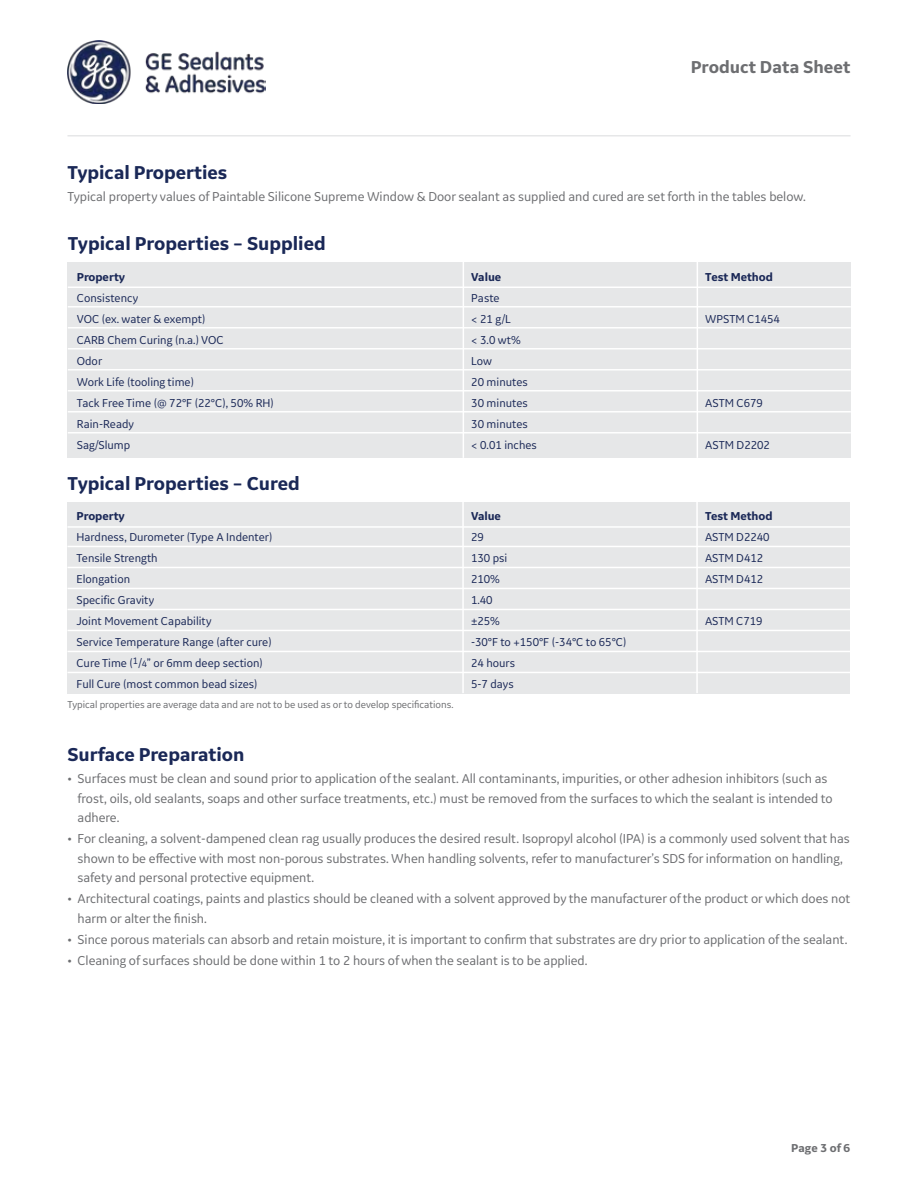
<style>
.page{position:relative;width:918px;height:1188px;background:#fff}
.page>*{position:absolute;margin:0;border:0;box-sizing:border-box;transform-origin:0 0}
.t1{font:700 19.5px "GE Inspira Sans";color:#1a2857}
.t2{font:700 18px "GE Inspira Sans";color:#6d6e71}
.t3{font:13.5px/19.5px "GE Inspira Sans";letter-spacing:-.005em;color:#6d6e71}
.t4{font:12px "GE Inspira Sans";color:#1a2857}
.t5{font:700 12px "GE Inspira Sans";letter-spacing:-.005em;color:#1a2857}
.t6{font:700 12px "GE Inspira Sans";color:#6d6e71}
.t7{font:10.5px "GE Inspira Sans";letter-spacing:-.005em;color:#6d6e71}
.s1{font-size:9.75px}
</style>
<div class="page">
<hr style="left:68px;top:135px;width:782px;height:1px;background:#e6e7e8">
<img style="left:68px;top:40px;width:198px;height:64px">
<div style="left:68px;top:262px;width:783px;height:196px;background:#e6e7e8"></div>
<hr style="left:463px;top:260px;width:1px;height:198px;background:#fff">
<hr style="left:697px;top:260px;width:1px;height:198px;background:#fff">
<hr style="left:68px;top:287px;width:783px;height:1px;background:#fff">
<hr style="left:68px;top:306px;width:783px;height:2px;background:#fff">
<hr style="left:68px;top:327px;width:783px;height:2px;background:#fff">
<hr style="left:68px;top:348px;width:783px;height:2px;background:#fff">
<hr style="left:68px;top:369px;width:783px;height:2px;background:#fff">
<hr style="left:68px;top:390px;width:783px;height:2px;background:#fff">
<hr style="left:68px;top:411px;width:783px;height:2px;background:#fff">
<hr style="left:68px;top:432px;width:783px;height:2px;background:#fff">
<div style="left:68px;top:502px;width:782px;height:191px;background:#e6e7e8"></div>
<hr style="left:462px;top:500px;width:2px;height:193px;background:#fff">
<hr style="left:696px;top:500px;width:2px;height:193px;background:#fff">
<hr style="left:68px;top:526px;width:782px;height:2px;background:#fff">
<hr style="left:68px;top:546px;width:782px;height:1px;background:#fff">
<hr style="left:68px;top:567px;width:782px;height:1px;background:#fff">
<hr style="left:68px;top:588px;width:782px;height:1px;background:#fff">
<hr style="left:68px;top:609px;width:782px;height:1px;background:#fff">
<hr style="left:68px;top:630px;width:782px;height:1px;background:#fff">
<hr style="left:68px;top:651px;width:782px;height:1px;background:#fff">
<hr style="left:68px;top:672px;width:782px;height:1px;background:#fff">
<h2 class="t2" style="left:691px;top:56px;width:161px">Product Data Sheet</h2>
<h1 class="t1" style="left:68px;top:160px;width:161px">Typical Properties</h1>
<p class="t3" style="left:68px;top:187px;width:740px">Typical property values of Paintable Silicone Supreme Window &amp; Door sealant as supplied and cured are set forth in the tables below.</p>
<h1 class="t1" style="left:68px;top:231px;width:259px">Typical Properties – Supplied</h1>
<p class="t5" style="left:77px;top:269px;width:50px">Property</p>
<p class="t5" style="left:471px;top:269px;width:31px">Value</p>
<p class="t5" style="left:705px;top:269px;width:69px">Test Method</p>
<p class="t4" style="left:77px;top:290px;width:63px">Consistency</p>
<p class="t4" style="left:471px;top:290px;width:30px">Paste</p>
<p class="t4" style="left:77px;top:311px;width:130px">VOC (ex. water &amp; exempt)</p>
<p class="t4" style="left:471px;top:311px;width:41px">&lt; 21 g/L</p>
<p class="t4" style="left:705px;top:311px;width:76px">WPSTM C1454</p>
<p class="t4" style="left:77px;top:332px;width:148px">CARB Chem Curing (n.a.) VOC</p>
<p class="t4" style="left:471px;top:332px;width:51px">&lt; 3.0 wt%</p>
<p class="t4" style="left:77px;top:353px;width:27px">Odor</p>
<p class="t4" style="left:471px;top:353px;width:22px">Low</p>
<p class="t4" style="left:77px;top:374px;width:119px">Work Life (tooling time)</p>
<p class="t4" style="left:471px;top:374px;width:58px">20 minutes</p>
<p class="t4" style="left:77px;top:395px;width:199px">Tack Free Time (@ 72°F (22°C), 50% RH)</p>
<p class="t4" style="left:471px;top:395px;width:58px">30 minutes</p>
<p class="t4" style="left:705px;top:395px;width:59px">ASTM C679</p>
<p class="t4" style="left:77px;top:416px;width:59px">Rain-Ready</p>
<p class="t4" style="left:471px;top:416px;width:58px">30 minutes</p>
<p class="t4" style="left:77px;top:437px;width:55px">Sag/Slump</p>
<p class="t4" style="left:471px;top:437px;width:67px">&lt; 0.01 inches</p>
<p class="t4" style="left:705px;top:437px;width:66px">ASTM D2202</p>
<h1 class="t1" style="left:68px;top:471px;width:234px">Typical Properties – Cured</h1>
<p class="t5" style="left:76px;top:509px;width:50px">Property</p>
<p class="t5" style="left:471px;top:509px;width:31px">Value</p>
<p class="t5" style="left:705px;top:509px;width:69px">Test Method</p>
<p class="t4" style="left:76px;top:530px;width:198px">Hardness, Durometer (Type A Indenter)</p>
<p class="t4" style="left:471px;top:530px;width:14px">29</p>
<p class="t4" style="left:705px;top:530px;width:66px">ASTM D2240</p>
<p class="t4" style="left:76px;top:551px;width:83px">Tensile Strength</p>
<p class="t4" style="left:471px;top:551px;width:38px">130 psi</p>
<p class="t4" style="left:705px;top:551px;width:60px">ASTM D412</p>
<p class="t4" style="left:76px;top:572px;width:55px">Elongation</p>
<p class="t4" style="left:471px;top:572px;width:30px">210%</p>
<p class="t4" style="left:705px;top:572px;width:60px">ASTM D412</p>
<p class="t4" style="left:76px;top:593px;width:79px">Specific Gravity</p>
<p class="t4" style="left:471px;top:593px;width:23px">1.40</p>
<p class="t4" style="left:76px;top:614px;width:137px">Joint Movement Capability</p>
<p class="t4" style="left:471px;top:614px;width:30px">±25%</p>
<p class="t4" style="left:705px;top:614px;width:59px">ASTM C719</p>
<p class="t4" style="left:76px;top:635px;width:197px">Service Temperature Range (after cure)</p>
<p class="t4" style="left:471px;top:635px;width:157px">-30°F to +150°F (-34°C to 65°C)</p>
<p class="t4" style="left:76px;top:656px;width:188px">Cure Time (<sup>1</sup>/<span class="s1">4</span>” or 6mm deep section)</p>
<p class="t4" style="left:471px;top:656px;width:46px">24 hours</p>
<p class="t4" style="left:77px;top:677px;width:183px">Full Cure (most common bead sizes)</p>
<p class="t4" style="left:471px;top:677px;width:44px">5-7 days</p>
<p class="t7" style="left:68px;top:698px;width:388px">Typical properties are average data and are not to be used as or to develop specifications.</p>
<h1 class="t1" style="left:68px;top:742px;width:178px">Surface Preparation</h1>
<p class="t3" style="left:78px;top:769px;width:757px;text-indent:-10px">• Surfaces must be clean and sound prior to application of the sealant. All contaminants, impurities, or other adhesion inhibitors (such as frost, oils, old sealants, soaps and other surface treatments, etc.) must be removed from the surfaces to which the sealant is intended to adhere.</p>
<p class="t3" style="left:78px;top:829px;width:774px;text-indent:-10px">• For cleaning, a solvent-dampened clean rag usually produces the desired result. Isopropyl alcohol (IPA) is a commonly used solvent that has shown to be effective with most non-porous substrates. When handling solvents, refer to manufacturer’s SDS for information on handling, safety and personal protective equipment.</p>
<p class="t3" style="left:78px;top:889px;width:774px;text-indent:-10px">• Architectural coatings, paints and plastics should be cleaned with a solvent approved by the manufacturer of the product or which does not harm or alter the finish.</p>
<p class="t3" style="left:68px;top:929px;width:782px">• Since porous materials can absorb and retain moisture, it is important to confirm that substrates are dry prior to application of the sealant.</p>
<p class="t3" style="left:68px;top:950px;width:521px">• Cleaning of surfaces should be done within 1 to 2 hours of when the sealant is to be applied.</p>
<p class="t6" style="left:791px;top:1140px;width:61px">Page 3 of 6</p>
</div>
